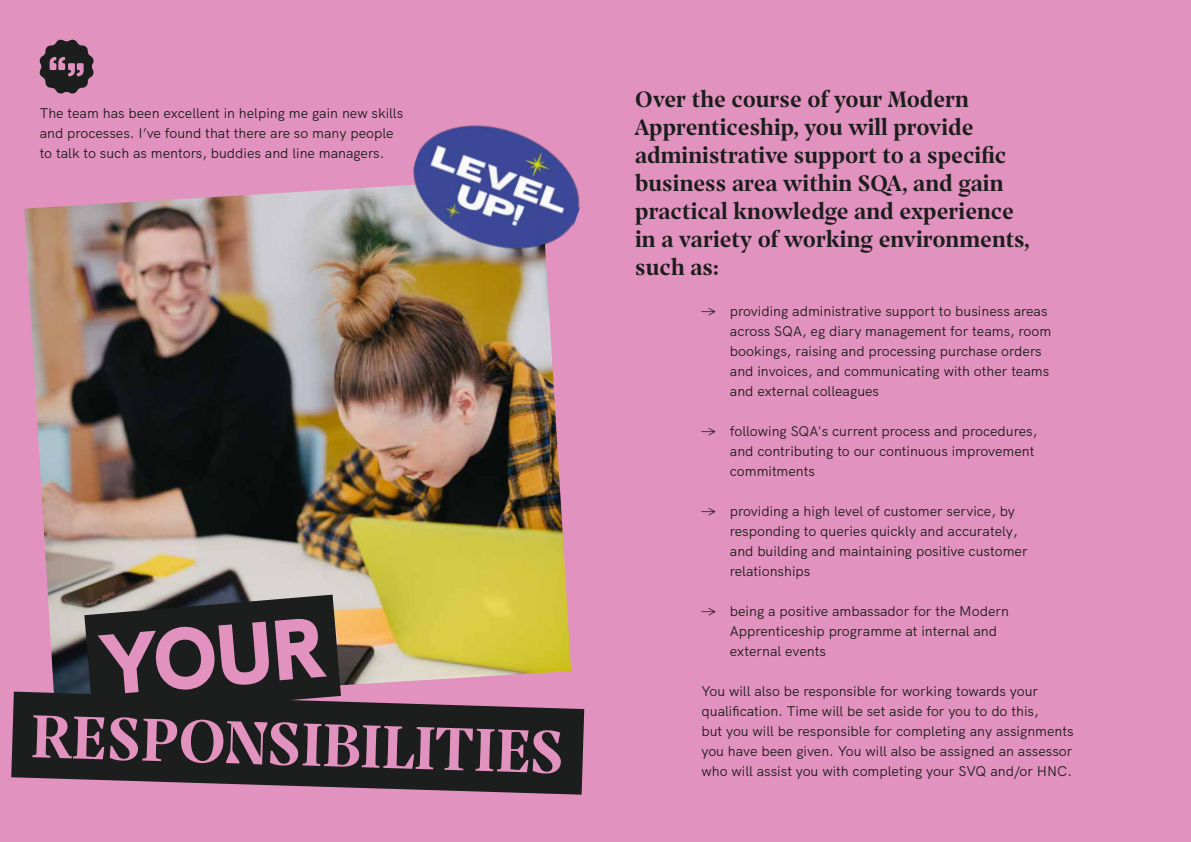
<style>
.page{position:relative;width:1191px;height:842px;background:#fff}
.page>*{position:absolute;margin:0;border:0;box-sizing:border-box;transform-origin:0 0}
.t1{font:900 85.6px "HK Grotesk";color:#e292be}
.t2{font:65.1px "Prospectus Std Bld";color:#e292be}
.t3{font:24px/28px "Prospectus Std Bld";color:#1c1d1d}
.t4{font:14px/20px "HK Grotesk";color:#1c1d1d}
</style>
<div class="page">
<div style="left:0;top:0;width:595px;height:842px;background:#e292be"></div>
<div style="left:594px;top:0;width:597px;height:842px;background:#e292be"></div>
<img style="left:24px;top:186px;width:547px;height:506px">
<svg style="left:39px;top:39px;width:55px;height:55px"></svg>
<svg style="left:84px;top:595px;width:257px;height:97px;background:#292928"></svg>
<svg style="left:11px;top:692px;width:573px;height:103px;background:#392e35"></svg>
<img style="left:388px;top:125px;width:192px;height:170px">
<p class="t4" style="left:40px;top:102px;width:365px">The team has been excellent in helping me gain new skills and processes. I’ve found that there are so many people to talk to such as mentors, buddies and line managers.</p>
<h1 class="t1" style="left:96px;top:599px;width:224px;rotate:-5deg">YOUR</h1>
<h2 class="t2" style="left:33px;top:685px;width:535px;rotate:2deg">RESPONSIBILITIES</h2>
<h3 class="t3" style="left:635px;top:84px;width:396px">Over the course of your Modern<br>Apprenticeship, you will provide administrative support to a specific business area within SQA, and gain practical knowledge and experience in a variety of working environments, such as:</h3>
<p class="t4" style="left:730px;top:300px;width:323px">providing administrative support to business areas across SQA, eg diary management for teams, room bookings, raising and processing purchase orders and invoices, and communicating with other teams and external colleagues</p>
<p class="t4" style="left:730px;top:420px;width:309px">following SQA's current process and procedures, and contributing to our continuous improvement commitments</p>
<p class="t4" style="left:730px;top:500px;width:299px">providing a high level of customer service, by responding to queries quickly and accurately, and building and maintaining positive customer relationships</p>
<p class="t4" style="left:730px;top:600px;width:281px">being a positive ambassador for the Modern<br>Apprenticeship programme at internal and external events</p>
<p class="t4" style="left:701px;top:680px;width:374px">You will also be responsible for working towards your qualification. Time will be set aside for you to do this,<br>but you will be responsible for completing any assignments you have been given. You will also be assigned an assessor who will assist you with completing your SVQ and/or HNC.</p>
</div>
